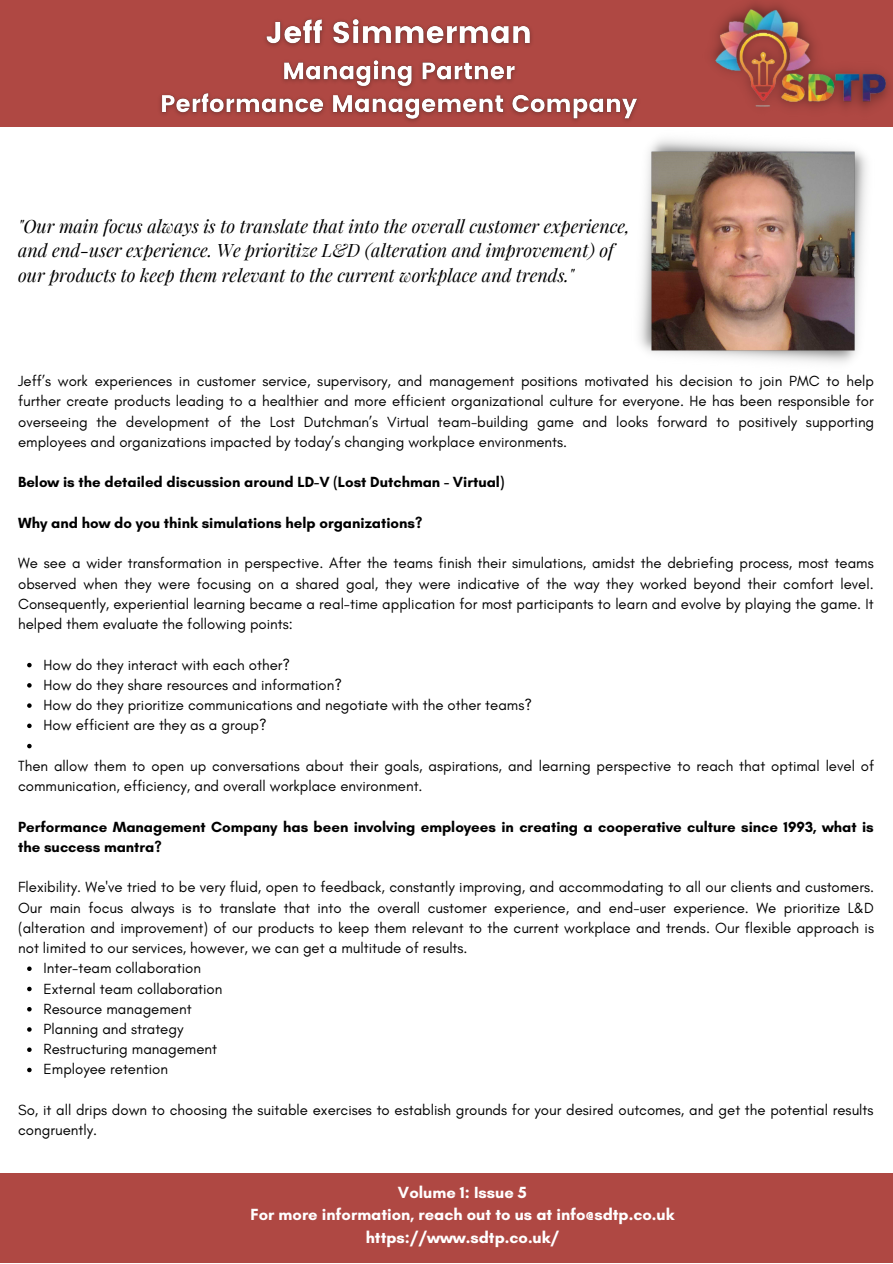
<style>
.page{position:relative;width:893px;height:1264px;background:#fff}
.page>*{position:absolute;margin:0;border:0;box-sizing:border-box;transform-origin:0 0}
.t1{font:italic 18px/24.8px "Playfair Display";color:#000}
.t2{font:700 16.5px/22.5px "Glacial Indifference";color:#fff;text-align:center}
.t3{font:15px/20.2px "Glacial Indifference";color:#000}
.t4{font:700 15px/20.2px "Glacial Indifference";color:#000}
</style>
<div class="page">
<div style="left:0;top:0;width:892px;height:127px;background:#af4843"></div>
<img style="left:160px;top:19px;width:478px;height:103px">
<div style="left:0;top:1173px;width:892px;height:89px;background:#af4843"></div>
<img style="left:712px;top:2px;width:178px;height:107px">
<img style="left:639px;top:139px;width:228px;height:224px">
<svg style="left:27px;top:663px;width:5px;height:4px"></svg>
<svg style="left:27px;top:683px;width:5px;height:4px"></svg>
<svg style="left:27px;top:703px;width:5px;height:5px"></svg>
<svg style="left:27px;top:723px;width:5px;height:5px"></svg>
<svg style="left:27px;top:743px;width:5px;height:5px"></svg>
<svg style="left:27px;top:966px;width:5px;height:5px"></svg>
<svg style="left:27px;top:986px;width:5px;height:5px"></svg>
<svg style="left:27px;top:1007px;width:5px;height:4px"></svg>
<svg style="left:27px;top:1027px;width:5px;height:4px"></svg>
<svg style="left:27px;top:1047px;width:5px;height:4px"></svg>
<svg style="left:27px;top:1067px;width:5px;height:5px"></svg>
<p class="t1" style="left:18px;top:213px;width:613px">"Our main focus always is to translate that into the overall customer experience, and end-user experience. We prioritize L&amp;D (alteration and improvement) of our products to keep them relevant to the current workplace and trends."</p>
<p class="t3" style="left:18px;top:371px;width:857px;text-align:justify">Jeff’s work experiences in customer service, supervisory, and management positions motivated his decision to join PMC to help further create products leading to a healthier and more efficient organizational culture for everyone. He has been responsible for overseeing the development of the Lost Dutchman’s Virtual team-building game and looks forward to positively supporting employees and organizations impacted by today’s changing workplace environments.</p>
<p class="t4" style="left:18px;top:472px;width:487px">Below is the detailed discussion around LD-V (Lost Dutchman - Virtual)</p>
<p class="t4" style="left:18px;top:512px;width:405px">Why and how do you think simulations help organizations?</p>
<p class="t3" style="left:18px;top:553px;width:857px;text-align:justify">We see a wider transformation in perspective. After the teams finish their simulations, amidst the debriefing process, most teams observed when they were focusing on a shared goal, they were indicative of the way they worked beyond their comfort level.<br>Consequently, experiential learning became a real-time application for most participants to learn and evolve by playing the game. It helped them evaluate the following points:</p>
<p class="t3" style="left:44px;top:654px;width:490px">How do they interact with each other?<br>How do they share resources and information?<br>How do they prioritize communications and negotiate with the other teams?<br>How efficient are they as a group?</p>
<p class="t3" style="left:18px;top:755px;width:857px">Then allow them to open up conversations about their goals, aspirations, and learning perspective to reach that optimal level of communication, efficiency, and overall workplace environment.</p>
<p class="t4" style="left:18px;top:816px;width:857px">Performance Management Company has been involving employees in creating a cooperative culture since 1993, what is the success mantra?</p>
<p class="t3" style="left:18px;top:876px;width:857px;text-align:justify">Flexibility. We've tried to be very fluid, open to feedback, constantly improving, and accommodating to all our clients and customers.<br>Our main focus always is to translate that into the overall customer experience, and end-user experience. We prioritize L&amp;D (alteration and improvement) of our products to keep them relevant to the current workplace and trends. Our flexible approach is not limited to our services, however, we can get a multitude of results.</p>
<p class="t3" style="left:44px;top:957px;width:180px">Inter-team collaboration<br>External team collaboration<br>Resource management<br>Planning and strategy<br>Restructuring management<br>Employee retention</p>
<p class="t3" style="left:18px;top:1099px;width:856px">So, it all drips down to choosing the suitable exercises to establish grounds for your desired outcomes, and get the potential results congruently.</p>
<p class="t2" style="left:250px;top:1180px;width:425px">Volume 1: Issue 5<br>For more information, reach out to us at info@sdtp.co.uk https://www.sdtp.co.uk/</p>
</div>
